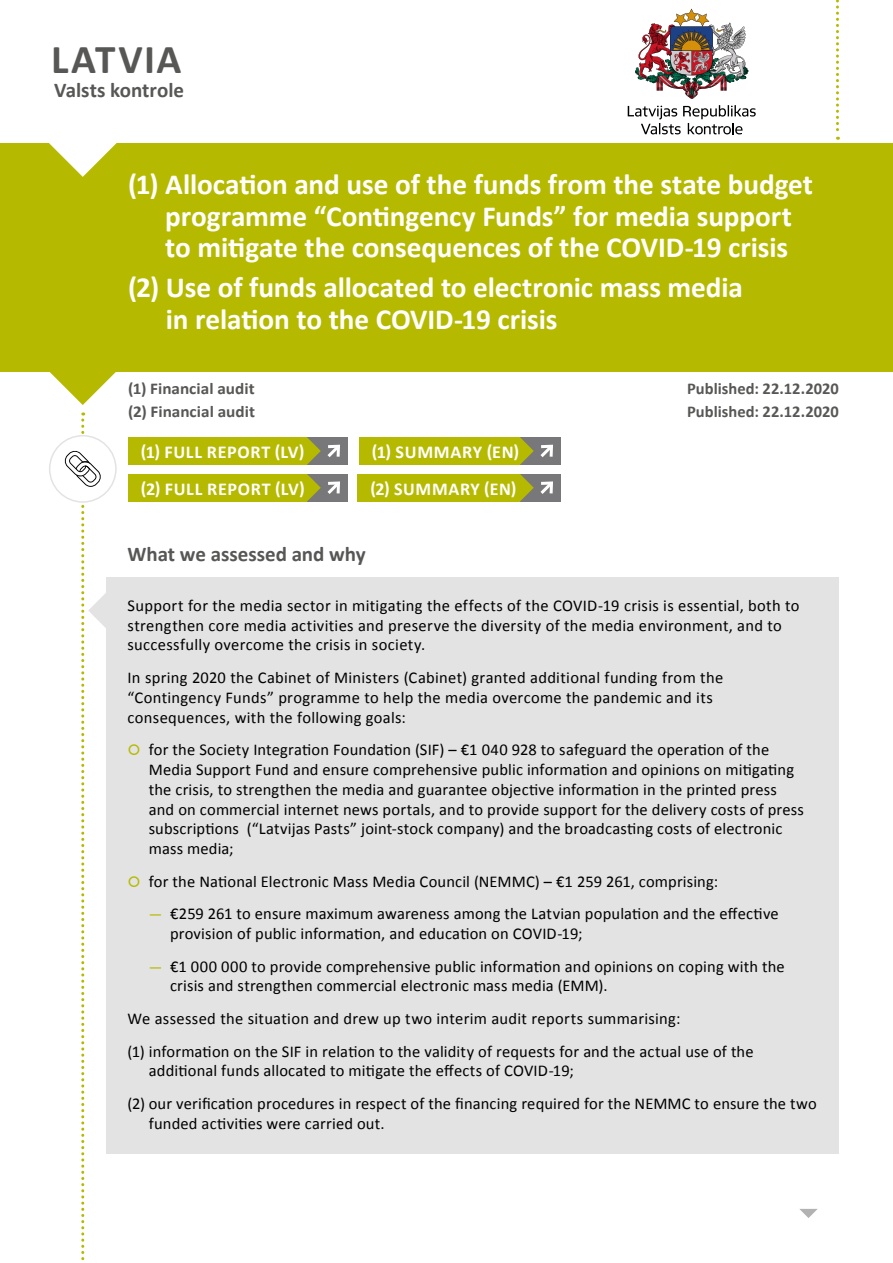
<style>
.page{position:relative;width:893px;height:1263px;background:#fff}
.page>*{position:absolute;margin:0;border:0;box-sizing:border-box;transform-origin:0 0}
.Country-First{font:700 41.25px "Calibri";letter-spacing:.035em;color:#575756}
.t1{font:700 29.25px/31.5px "Calibri";letter-spacing:-.005em;color:#fff;text-align:center}
.SaiName-First{font:700 21px "Calibri";color:#575756}
.t2{font:700 18.15px "Calibri";letter-spacing:.035em;color:#fff}
.P_numbering{font:16.5px/19.8px "Calibri";letter-spacing:.01em;color:#000}
.t3{font:700 16.5px "Calibri";color:#575756}
.t4{font:700 16.5px "Calibri";color:#575756;scale:1.04 1}
.s1{font-size:14.85px;color:#b5ba00}
</style>
<div class="page">
<img style="left:635px;top:9px;width:113px;height:90px">
<svg style="left:628px;top:105px;width:128px;height:29px"></svg>
<div style="left:0;top:143px;width:893px;height:228px;background:#b5ba00"></div>
<svg style="left:49px;top:371px;width:68px;height:34px"></svg>
<div style="left:106px;top:577px;width:733px;height:99px;background:#e3e3e3"></div>
<div style="left:106px;top:649px;width:733px;height:99px;background:#e3e3e3"></div>
<div style="left:106px;top:721px;width:733px;height:158px;background:#e3e3e3"></div>
<div style="left:106px;top:853px;width:733px;height:59px;background:#e3e3e3"></div>
<div style="left:106px;top:885px;width:733px;height:79px;background:#e3e3e3"></div>
<div style="left:106px;top:938px;width:733px;height:79px;background:#e3e3e3"></div>
<div style="left:106px;top:990px;width:733px;height:59px;background:#e3e3e3"></div>
<div style="left:106px;top:1023px;width:733px;height:79px;background:#e3e3e3"></div>
<div style="left:106px;top:1075px;width:733px;height:79px;background:#e3e3e3"></div>
<svg style="left:799px;top:1209px;width:19px;height:9px"></svg>
<svg style="left:836px;top:0;width:3px;height:140px"></svg>
<svg style="left:49px;top:143px;width:68px;height:34px"></svg>
<div style="left:49px;top:435px;width:68px;height:68px;border:2px solid #e3e3e3;border-radius:50%"></div>
<svg style="left:128px;top:437px;width:219px;height:28px;background:#adb114"></svg>
<svg style="left:128px;top:474px;width:219px;height:28px;background:#adb114"></svg>
<svg style="left:359px;top:437px;width:201px;height:28px;background:#adb116"></svg>
<svg style="left:358px;top:474px;width:202px;height:28px;background:#adb116"></svg>
<svg style="left:64px;top:412px;width:43px;height:849px"></svg>
<p class="Country-First" style="left:51px;top:34px;width:132px">LATVIA</p>
<p class="SaiName-First" style="left:54px;top:77px;width:132px">Valsts kontrole</p>
<h1 class="t1" style="left:128px;top:168px;width:686px">(1) Allocation and use of the funds from the state budget programme “Contingency Funds” for media support<br>to mitigate the consequences of the COVID-19 crisis</h1>
<h1 class="t1" style="left:166px;top:271px;width:578px;text-align:left;text-indent:-38px">(2) Use of funds allocated to electronic mass media in relation to the COVID-19 crisis</h1>
<p class="t4" style="left:128px;top:378px;width:123px">(1) Financial audit</p>
<p class="t4" style="left:128px;top:402px;width:123px">(2) Financial audit</p>
<p class="t2" style="left:141px;top:440px;width:165px">(1) FULL REPORT (LV)</p>
<p class="t2" style="left:141px;top:477px;width:165px">(2) FULL REPORT (LV)</p>
<p class="t2" style="left:372px;top:440px;width:149px">(1) SUMMARY (EN)</p>
<p class="t2" style="left:370px;top:477px;width:148px">(2) SUMMARY (EN)</p>
<p class="t3" style="left:687px;top:378px;width:153px">Published: 22.12.2020</p>
<p class="t3" style="left:687px;top:402px;width:153px">Published: 22.12.2020</p>
<h2 class="SaiName-First" style="left:128px;top:541px;width:240px">What we assessed and why</h2>
<p class="P_numbering" style="left:128px;top:595px;width:673px">Support for the media sector in mitigating the effects of the COVID-19 crisis is essential, both to strengthen core media activities and preserve the diversity of the media environment, and to successfully overcome the crisis in society.</p>
<p class="P_numbering" style="left:128px;top:667px;width:597px">In spring 2020 the Cabinet of Ministers (Cabinet) granted additional funding from the “Contingency Funds” programme to help the media overcome the pandemic and its consequences, with the following goals:</p>
<p class="P_numbering" style="left:149px;top:739px;width:657px">for the Society Integration Foundation (SIF) – €1 040 928 to safeguard the operation of the Media Support Fund and ensure comprehensive public information and opinions on mitigating the crisis, to strengthen the media and guarantee objective information in the printed press and on commercial internet news portals, and to provide support for the delivery costs of press subscriptions (“Latvijas Pasts” joint-stock company) and the broadcasting costs of electronic mass media;</p>
<p class="P_numbering" style="left:149px;top:870px;width:571px">for the National Electronic Mass Media Council (NEMMC) – €1 259 261, comprising:</p>
<p class="P_numbering" style="left:170px;top:903px;width:610px;text-indent:-21px"><span class="s1">—</span> €259 261 to ensure maximum awareness among the Latvian population and the effective provision of public information, and education on COVID-19;</p>
<p class="P_numbering" style="left:170px;top:955px;width:616px;text-indent:-21px"><span class="s1">—</span> €1 000 000 to provide comprehensive public information and opinions on coping with the crisis and strengthen commercial electronic mass media (EMM).</p>
<p class="P_numbering" style="left:128px;top:1008px;width:555px">We assessed the situation and drew up two interim audit reports summarising:</p>
<p class="P_numbering" style="left:149px;top:1040px;width:606px;text-indent:-21px">(1) information on the SIF in relation to the validity of requests for and the actual use of the additional funds allocated to mitigate the effects of COVID-19;</p>
<p class="P_numbering" style="left:149px;top:1093px;width:669px;text-indent:-21px">(2) our verification procedures in respect of the financing required for the NEMMC to ensure the two funded activities were carried out.</p>
</div>
